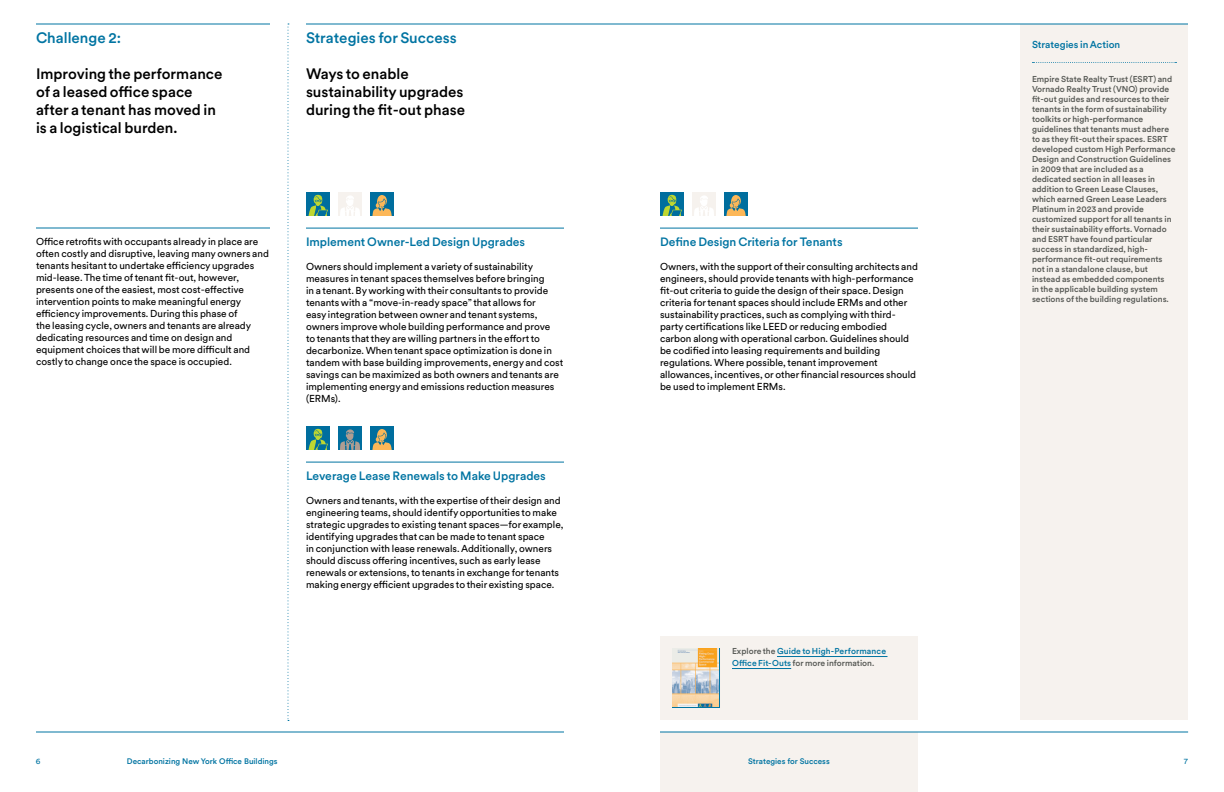
<style>
.page{position:relative;width:1224px;height:792px;background:#fff}
.page>*{position:absolute;margin:0;border:0;box-sizing:border-box;transform-origin:0 0}
.t1{font:500 15px/18px "Circular XX";color:#000}
.t2{font:500 15px "Circular XX";color:#0074a2}
.t3{font:500 12px "Circular XX";color:#0074a2}
.t4{font:10px/12px "Circular XX";color:#000}
.t5{font:500 10px "Circular XX";color:#0074a2}
.t6{font:500 8.5px/10px "Circular XX";color:#575955}
.t7{font:500 8.5px/12px "Circular XX";color:#0074a2}
.t8{font:500 8px "Circular XX";color:#0074a2}
.t9{font:8px "Circular XX";color:#0074a2}
.s1{color:#575955}
</style>
<div class="page">
<div style="left:1020px;top:24px;width:168px;height:696px;background:#f6f2ee"></div>
<svg style="left:1032px;top:62px;width:145px;height:1px"></svg>
<hr style="left:36px;top:24px;width:234px;height:1px;background:#0074a2">
<hr style="left:36px;top:228px;width:234px;height:1px;background:#0074a2">
<hr style="left:306px;top:228px;width:258px;height:1px;background:#0074a2">
<hr style="left:660px;top:228px;width:258px;height:1px;background:#0074a2">
<hr style="left:306px;top:462px;width:258px;height:1px;background:#0074a2">
<hr style="left:306px;top:24px;width:882px;height:1px;background:#0074a2">
<svg style="left:288px;top:24px;width:1px;height:697px"></svg>
<div style="left:660px;top:636px;width:258px;height:84px;background:#f6f2ee"></div>
<hr style="left:777px;top:656px;width:111px;height:1px;background:#0074a2">
<hr style="left:732px;top:668px;width:59px;height:1px;background:#0074a2">
<svg style="left:672px;top:648px;width:48px;height:60px"></svg>
<div style="left:338px;top:192px;width:24px;height:24px;background:#f6f2ee"></div>
<svg style="left:340px;top:196px;width:20px;height:20px"></svg>
<svg style="left:370px;top:192px;width:24px;height:24px"></svg>
<svg style="left:306px;top:192px;width:24px;height:24px"></svg>
<div style="left:692px;top:192px;width:24px;height:24px;background:#f6f2ee"></div>
<svg style="left:694px;top:196px;width:20px;height:20px"></svg>
<svg style="left:724px;top:192px;width:24px;height:24px"></svg>
<svg style="left:660px;top:192px;width:24px;height:24px"></svg>
<svg style="left:338px;top:426px;width:24px;height:24px"></svg>
<svg style="left:370px;top:426px;width:24px;height:24px"></svg>
<svg style="left:306px;top:426px;width:24px;height:24px"></svg>
<div style="left:660px;top:732px;width:258px;height:60px;background:#f6f2ee"></div>
<hr style="left:660px;top:732px;width:528px;height:1px;background:#0074a2">
<hr style="left:36px;top:732px;width:528px;height:1px;background:#0074a2">
<h1 class="t2" style="left:36px;top:28px;width:87px">Challenge 2:</h1>
<h1 class="t1" style="left:36px;top:64px;width:188px">Improving the performance of a leased office space after a tenant has moved in is a logistical burden.</h1>
<h1 class="t2" style="left:306px;top:28px;width:152px">Strategies for Success</h1>
<h1 class="t1" style="left:306px;top:64px;width:161px">Ways to enable sustainability upgrades during the fit-out phase</h1>
<p class="t4" style="left:36px;top:235px;width:235px">Office retrofits with occupants already in place are often costly and disruptive, leaving many owners and tenants hesitant to undertake efficiency upgrades mid-lease. The time of tenant fit-out, however, presents one of the easiest, most cost-effective intervention points to make meaningful energy efficiency improvements. During this phase of<br>the leasing cycle, owners and tenants are already dedicating resources and time on design and equipment choices that will be more difficult and costly to change once the space is occupied.</p>
<p class="t3" style="left:306px;top:233px;width:221px">Implement Owner-Led Design Upgrades</p>
<p class="t4" style="left:306px;top:260px;width:259px">Owners should implement a variety of sustainability measures in tenant spaces themselves before bringing<br>in a tenant. By working with their consultants to provide tenants with a “move-in-ready space” that allows for<br>easy integration between owner and tenant systems, owners improve whole building performance and prove<br>to tenants that they are willing partners in the effort to decarbonize. When tenant space optimization is done in tandem with base building improvements, energy and cost savings can be maximized as both owners and tenants are implementing energy and emissions reduction measures (ERMs).</p>
<p class="t3" style="left:306px;top:467px;width:241px">Leverage Lease Renewals to Make Upgrades</p>
<p class="t4" style="left:306px;top:494px;width:259px">Owners and tenants, with the expertise of their design and engineering teams, should identify opportunities to make strategic upgrades to existing tenant spaces—for example, identifying upgrades that can be made to tenant space<br>in conjunction with lease renewals. Additionally, owners should discuss offering incentives, such as early lease renewals or extensions, to tenants in exchange for tenants making energy efficient upgrades to their existing space.</p>
<p class="t3" style="left:660px;top:233px;width:184px">Define Design Criteria for Tenants</p>
<p class="t4" style="left:660px;top:260px;width:260px">Owners, with the support of their consulting architects and engineers, should provide tenants with high-performance fit-out criteria to guide the design of their space. Design criteria for tenant spaces should include ERMs and other sustainability practices, such as complying with third&shy;party certifications like LEED or reducing embodied carbon along with operational carbon. Guidelines should be codified into leasing requirements and building regulations. Where possible, tenant improvement allowances, incentives, or other financial resources should be used to implement ERMs.</p>
<p class="t7" style="left:732px;top:645px;width:156px"><span class="s1">Explore the</span> Guide to High-Performance<br>Office Fit-Outs <span class="s1">for more information.</span></p>
<p class="t5" style="left:1032px;top:38px;width:90px">Strategies in Action</p>
<p class="t6" style="left:1032px;top:74px;width:145px">Empire State Realty Trust (ESRT) and Vornado Realty Trust (VNO) provide fit-out guides and resources to their tenants in the form of sustainability toolkits or high-performance guidelines that tenants must adhere to as they fit-out their spaces. ESRT developed custom High Performance Design and Construction Guidelines in 2009 that are included as a dedicated section in all leases in addition to Green Lease Clauses, which earned Green Lease Leaders Platinum in 2023 and provide customized support for all tenants in their sustainability efforts. Vornado and ESRT have found particular success in standardized, high&shy;performance fit-out requirements not in a standalone clause, but instead as embedded components<br>in the applicable building system sections of the building regulations.</p>
<p class="t9" style="left:36px;top:755px;width:6px">6</p>
<p class="t8" style="left:127px;top:755px;width:152px">Decarbonizing New York Office Buildings</p>
<p class="t8" style="left:748px;top:755px;width:83px">Strategies for Success</p>
<p class="t9" style="left:1184px;top:755px;width:6px">7</p>
</div>
